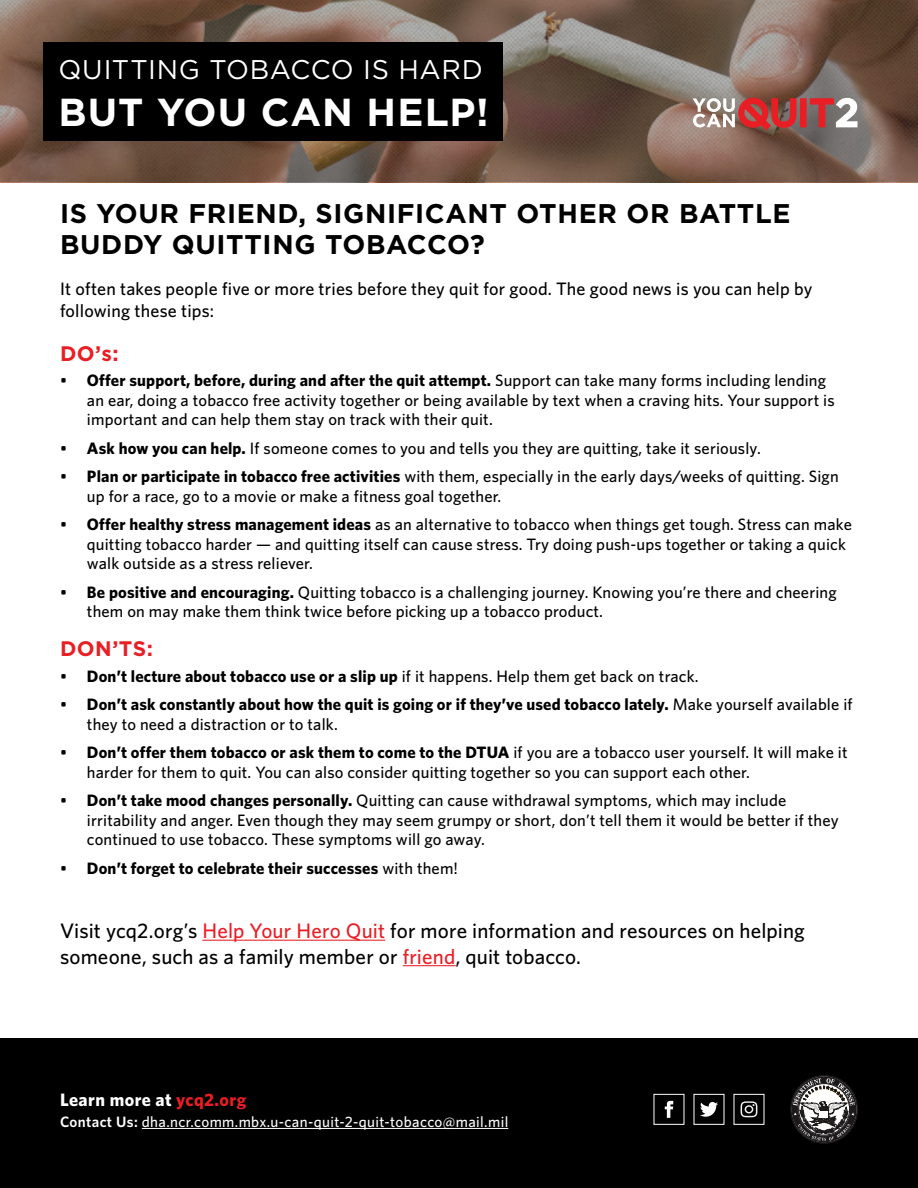
<style>
.page{position:relative;width:918px;height:1188px;background:#fff}
.page>*{position:absolute;margin:0;border:0;box-sizing:border-box;transform-origin:0 0}
.t1{font:700 39px "Gotham";letter-spacing:.02em;color:#fff}
.t2{font:700 27px/31.5px "Gotham";letter-spacing:.025em;color:#000}
.t3{font:27px "Gotham";letter-spacing:.02em;color:#fff}
.t4{font:500 21px/25.5px "Whitney";letter-spacing:.005em;color:#000}
.t5{font:700 21px "Gotham";letter-spacing:.025em;color:#e91e25}
.t6{font:500 18px/22.5px "Whitney";letter-spacing:.01em;color:#000}
.t7{font:700 18px "Whitney";letter-spacing:.025em;color:#fff}
.t8{font:500 16.5px/19.5px "Whitney";letter-spacing:.01em;color:#000}
.t9{font:700 16.5px/19.5px "Whitney";letter-spacing:.01em;color:#000}
.t10{font:500 15px "Whitney";letter-spacing:.025em;color:#fff}
.s1{font-weight:700}
.s2{font-weight:500}
.s3{color:#e91e25}
.s4{font-weight:600}
</style>
<div class="page">
<svg style="left:0;top:0;width:918px;height:182px;background:#755e50"></svg>
<div style="left:0;top:1039px;width:918px;height:149px;background:#000"></div>
<hr style="left:142px;top:1128px;width:366px;height:1px;background:#fff">
<svg style="left:700px;top:1102px;width:18px;height:15px"></svg>
<div style="left:694px;top:1094px;width:30px;height:31px;border:1px solid #fff"></div>
<svg style="left:741px;top:1101px;width:16px;height:16px"></svg>
<div style="left:734px;top:1094px;width:30px;height:31px;border:1px solid #fff"></div>
<svg style="left:665px;top:1101px;width:8px;height:17px"></svg>
<div style="left:654px;top:1094px;width:30px;height:31px;border:1px solid #fff"></div>
<div style="left:790px;top:1075px;width:68px;height:69px;border:2px solid #1b1919;border-radius:50%"></div>
<svg style="left:793px;top:1078px;width:62px;height:63px;background:#6a6868"></svg>
<svg style="left:693px;top:98px;width:164px;height:32px;background:#b3706e"></svg>
<hr style="left:202px;top:940px;width:183px;height:1px;background:#e91e25">
<hr style="left:403px;top:965px;width:53px;height:1px;background:#e91e25">
<div style="left:44px;top:42px;width:459px;height:52px;background:#000"></div>
<div style="left:44px;top:80px;width:459px;height:61px;background:#000"></div>
<h1 class="t3" style="left:58px;top:52px;width:426px">QUITTING TOBACCO IS HARD</h1>
<h1 class="t1" style="left:58px;top:86px;width:432px">BUT YOU CAN HELP!</h1>
<h2 class="t2" style="left:60px;top:197px;width:732px">IS YOUR FRIEND, SIGNIFICANT OTHER OR BATTLE<br>BUDDY QUITTING TOBACCO?</h2>
<p class="t6" style="left:60px;top:277px;width:754px">It often takes people five or more tries before they quit for good. The good news is you can help by following these tips:</p>
<h3 class="t5" style="left:60px;top:339px;width:60px">DO’s:</h3>
<p class="t8" style="left:87px;top:370px;width:749px;text-indent:-27px">• <span class="s1">Offer support, before, during and after the quit attempt.</span> Support can take many forms including lending an ear, doing a tobacco free activity together or being available by text when a craving hits. Your support is important and can help them stay on track with their quit.</p>
<p class="t8" style="left:60px;top:438px;width:702px">• <span class="s1">Ask how you can help.</span> If someone comes to you and tells you they are quitting, take it seriously.</p>
<p class="t8" style="left:87px;top:466px;width:753px;text-indent:-27px">• <span class="s1">Plan or participate in tobacco free activities</span> with them, especially in the early days/weeks of quitting. Sign up for a race, go to a movie or make a fitness goal together.</p>
<p class="t8" style="left:87px;top:514px;width:767px;text-indent:-27px">• <span class="s1">Offer healthy stress management ideas</span> as an alternative to tobacco when things get tough. Stress can make quitting tobacco harder — and quitting itself can cause stress. Try doing push-ups together or taking a quick walk outside as a stress reliever.</p>
<p class="t8" style="left:87px;top:582px;width:751px;text-indent:-27px">• <span class="s1">Be positive and encouraging.</span> Quitting tobacco is a challenging journey. Knowing you’re there and cheering them on may make them think twice before picking up a tobacco product.</p>
<h3 class="t5" style="left:60px;top:635px;width:94px">DON’TS:</h3>
<p class="t8" style="left:60px;top:666px;width:640px">• <span class="s1">Don’t lecture about tobacco use or a slip up</span> if it happens. Help them get back on track.</p>
<p class="t9" style="left:87px;top:694px;width:767px;text-indent:-27px"><span class="s2">•</span> Don’t ask constantly about how the quit is going or if they’ve used tobacco lately. <span class="s2">Make yourself available if they to need a distraction or to talk.</span></p>
<p class="t8" style="left:87px;top:742px;width:762px;text-indent:-27px">• <span class="s1">Don’t offer them tobacco or ask them to come to the DTUA</span> if you are a tobacco user yourself. It will make it harder for them to quit. You can also consider quitting together so you can support each other.</p>
<p class="t8" style="left:87px;top:790px;width:753px;text-indent:-27px">• <span class="s1">Don’t take mood changes personally.</span> Quitting can cause withdrawal symptoms, which may include irritability and anger. Even though they may seem grumpy or short, don’t tell them it would be better if they continued to use tobacco. These symptoms will go away.</p>
<p class="t9" style="left:60px;top:858px;width:400px"><span class="s2">•</span> Don’t forget to celebrate their successes <span class="s2">with them!</span></p>
<p class="t4" style="left:60px;top:918px;width:746px">Visit ycq2.org’s <span class="s3">Help Your Hero Quit</span> for more information and resources on helping someone, such as a family member or <span class="s3">friend</span>, quit tobacco.</p>
<p class="t7" style="left:60px;top:1087px;width:188px">Learn more at <span class="s3">ycq2.org</span></p>
<p class="t10" style="left:60px;top:1112px;width:450px"><span class="s4">Contact Us:</span> dha.ncr.comm.mbx.u-can-quit-2-quit-tobacco@mail.mil</p>
</div>
